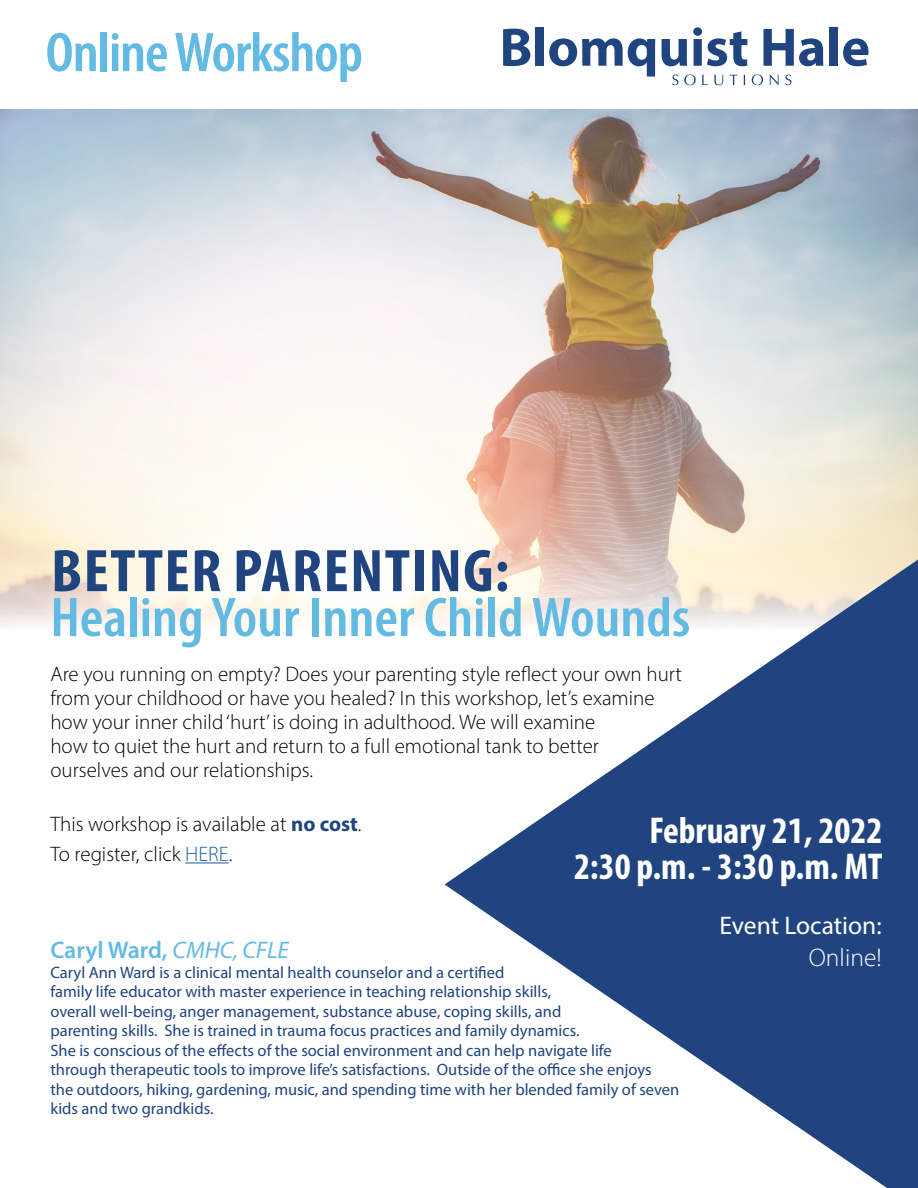
<style>
.page{position:relative;width:918px;height:1188px;background:#fff}
.page>*{position:absolute;margin:0;border:0;box-sizing:border-box;transform-origin:0 0}
.t1{font:700 condensed 60.6px "Myriad Pro";letter-spacing:.02em;color:#20447f;scale:1.06 1}
.t2{font:600 condensed 56.4px "Myriad Pro";color:#63bae3;scale:1.06 1}
.t3{font:600 condensed 56.4px "Myriad Pro";letter-spacing:-.02em;color:#63bae3;scale:1.06 1}
.t4{font:700 condensed 37.5px/36px "Myriad Pro";color:#fff;text-align:right}
.t5{font:25.5px "Myriad Pro";color:#fff}
.t6{font:300 25.5px "Myriad Pro";color:#fff}
.t7{font:600 24px "Myriad Pro";color:#63bae3}
.t8{font:300 21px/24px "Myriad Pro";color:#000}
.t9{font:16.5px/19.5px "Myriad Pro";color:#20447f}
.s1{font-weight:700;color:#20447f}
.s2{color:#215e9e}
.s3{font-weight:400;font-style:italic}
</style>
<div class="page">
<img style="left:0;top:110px;width:918px;height:517px">
<hr style="left:185px;top:862px;width:44px;height:1px;background:#215e9e">
<svg style="left:503px;top:29px;width:27px;height:37px"></svg>
<div style="left:536px;top:27px;width:8px;height:39px;background:#20447f"></div>
<svg style="left:549px;top:38px;width:106px;height:39px"></svg>
<svg style="left:662px;top:39px;width:25px;height:27px"></svg>
<svg style="left:693px;top:27px;width:54px;height:39px"></svg>
<svg style="left:763px;top:29px;width:60px;height:37px"></svg>
<div style="left:830px;top:27px;width:8px;height:39px;background:#20447f"></div>
<svg style="left:843px;top:38px;width:25px;height:28px"></svg>
<svg style="left:672px;top:75px;width:6px;height:10px"></svg>
<svg style="left:684px;top:75px;width:12px;height:10px"></svg>
<svg style="left:702px;top:75px;width:6px;height:10px"></svg>
<svg style="left:714px;top:75px;width:9px;height:10px"></svg>
<svg style="left:730px;top:75px;width:7px;height:10px"></svg>
<svg style="left:752px;top:75px;width:11px;height:10px"></svg>
<svg style="left:770px;top:75px;width:9px;height:10px"></svg>
<svg style="left:785px;top:75px;width:6px;height:10px"></svg>
<svg style="left:445px;top:560px;width:473px;height:628px;fill:#20447f"></svg>
<h2 class="t3" style="left:46px;top:18px;width:301px">Online Workshop</h2>
<h1 class="t1" style="left:51px;top:533px;width:434px">BETTER PARENTING:</h1>
<h2 class="t2" style="left:50px;top:583px;width:605px">Healing Your Inner Child Wounds</h2>
<p class="t8" style="left:50px;top:662px;width:633px">Are you running on empty? Does your parenting style reflect your own hurt from your childhood or have you healed? In this workshop, let’s examine how your inner child ‘hurt’ is doing in adulthood. We will examine<br>how to quiet the hurt and return to a full emotional tank to better ourselves and our relationships.</p>
<p class="t8" style="left:50px;top:809px;width:313px;line-height:30px">This workshop is available at <span class="s1">no cost</span>.<br>To register, click <span class="s2">HERE</span>.</p>
<h3 class="t4" style="left:574px;top:811px;width:310px">February 21, 2022<br>2:30 p.m. - 3:30 p.m. MT</h3>
<h3 class="t5" style="left:720px;top:910px;width:164px">Event Location:</h3>
<h3 class="t6" style="left:809px;top:942px;width:74px">Online!</h3>
<h3 class="t7" style="left:50px;top:935px;width:240px">Caryl Ward, <span class="s3">CMHC, CFLE</span></h3>
<p class="t9" style="left:50px;top:962px;width:630px">Caryl Ann Ward is a clinical mental health counselor and a certified<br>family life educator with master experience in teaching relationship skills,<br>overall well-being, anger management, substance abuse, coping skills, and<br>parenting skills. She is trained in trauma focus practices and family dynamics.<br>She is conscious of the effects of the social environment and can help navigate life<br>through therapeutic tools to improve life’s satisfactions. Outside of the office she enjoys<br>the outdoors, hiking, gardening, music, and spending time with her blended family of seven kids and two grandkids.</p>
</div>
